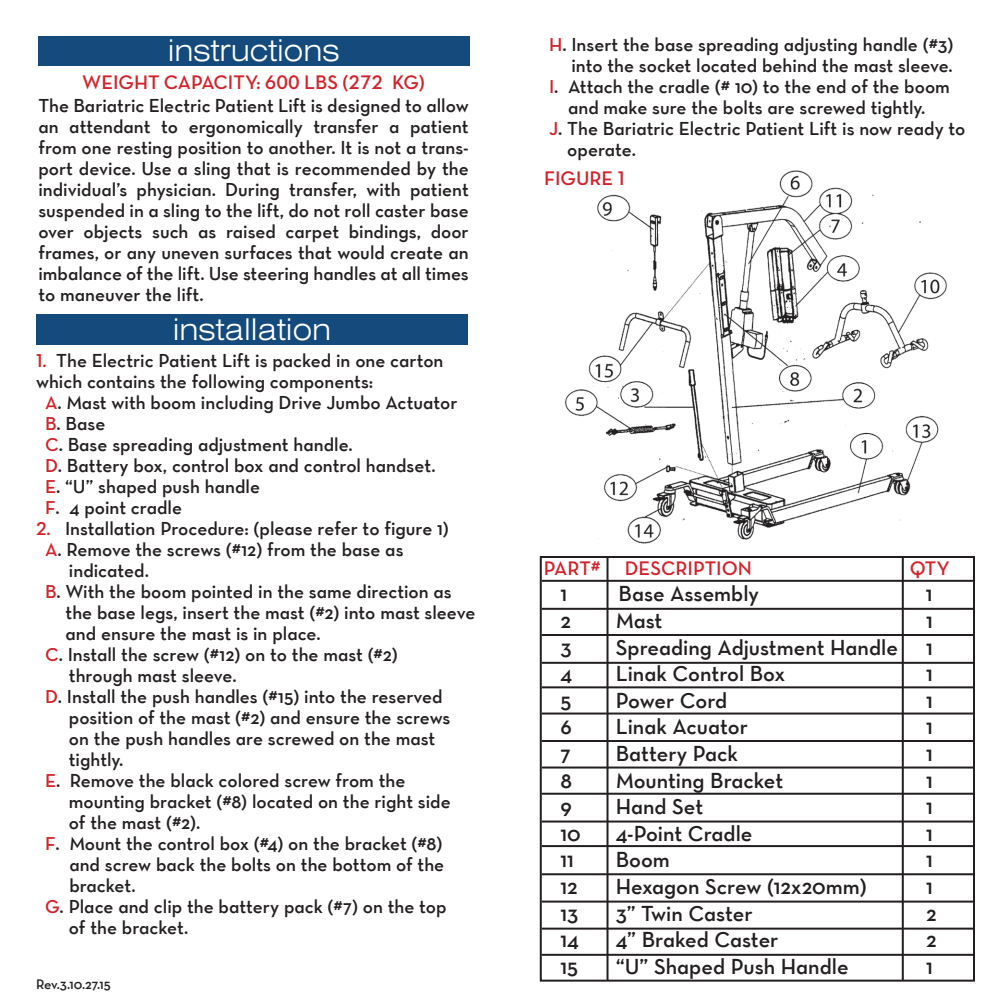
<style>
.page{position:relative;width:1008px;height:1008px;background:#fff}
.page>*{position:absolute;margin:0;border:0;box-sizing:border-box;transform-origin:0 0}
.t1{font:300 expanded 30px "Swiss 721 BT";color:#fff}
.Copy_of_Normal{font:22px "Neutraface Text TT Demi Alt";color:#231f20}
.t2{font:20px "Neutra Text TFPS Demi Alt";color:#d1232a}
.t3{font:20px "Neutraface Text Demi Alt";color:#d1232a}
.Copy_of_Normal-2{font:19px/21px "Neutraface Text TT Demi Alt";color:#231f20}
.Copy_of_Normal-3{font:14px "Neutraface Text TT Demi Alt";letter-spacing:-.005em;color:#231f20}
.s1{font-family:"Neutraface Text Demi Alt";color:#d1232a}
</style>
<div class="page">
<img style="left:565px;top:170px;width:382px;height:390px">
<hr style="left:542px;top:580px;width:433px;height:2px;background:#231f20">
<hr style="left:607px;top:557px;width:2px;height:424px;background:#231f20">
<hr style="left:902px;top:557px;width:2px;height:424px;background:#231f20">
<hr style="left:542px;top:608px;width:433px;height:2px;background:#231f20">
<hr style="left:542px;top:634px;width:433px;height:2px;background:#231f20">
<hr style="left:542px;top:662px;width:433px;height:2px;background:#231f20">
<hr style="left:542px;top:686px;width:433px;height:2px;background:#231f20">
<hr style="left:542px;top:713px;width:433px;height:2px;background:#231f20">
<hr style="left:542px;top:740px;width:433px;height:2px;background:#231f20">
<hr style="left:542px;top:767px;width:433px;height:2px;background:#231f20">
<hr style="left:542px;top:793px;width:433px;height:2px;background:#231f20">
<hr style="left:542px;top:821px;width:433px;height:2px;background:#231f20">
<hr style="left:542px;top:845px;width:433px;height:2px;background:#231f20">
<hr style="left:542px;top:873px;width:433px;height:2px;background:#231f20">
<hr style="left:542px;top:901px;width:433px;height:2px;background:#231f20">
<hr style="left:542px;top:928px;width:433px;height:2px;background:#231f20">
<hr style="left:542px;top:954px;width:433px;height:2px;background:#231f20">
<div style="left:38px;top:36px;width:432px;height:30px;background:#144a7c"></div>
<div style="left:36px;top:314px;width:432px;height:31px;background:#144a7c"></div>
<div style="left:540px;top:556px;width:435px;height:426px;border:2px solid #231f20"></div>
<p class="t1" style="left:168px;top:33px;width:173px">instructions</p>
<p class="t2" style="left:82px;top:70px;width:344px">WEIGHT CAPACITY: 600 LBS (272 KG)</p>
<p class="Copy_of_Normal-2" style="left:38px;top:95px;width:432px;text-align:justify">The Bariatric Electric Patient Lift is designed to allow an attendant to ergonomically transfer a patient from one resting position to another. It is not a trans&shy;port device. Use a sling that is recommended by the individual’s physician. During transfer, with patient suspended in a sling to the lift, do not roll caster base over objects such as raised carpet bindings, door frames, or any uneven surfaces that would create an imbalance of the lift. Use steering handles at all times to maneuver the lift.</p>
<p class="t1" style="left:173px;top:311px;width:160px">installation</p>
<p class="Copy_of_Normal-2" style="left:36px;top:350px;width:409px"><span class="s1">1.</span> The Electric Patient Lift is packed in one carton which contains the following components:</p>
<p class="Copy_of_Normal-2" style="left:45px;top:392px;width:414px"><span class="s1">A</span>. Mast with boom including Drive Jumbo Actuator</p>
<p class="Copy_of_Normal-2" style="left:45px;top:413px;width:62px"><span class="s1">B</span>. Base</p>
<p class="Copy_of_Normal-2" style="left:45px;top:434px;width:309px"><span class="s1">C</span>. Base spreading adjustment handle.</p>
<p class="Copy_of_Normal-2" style="left:45px;top:455px;width:392px"><span class="s1">D</span>. Battery box, control box and control handset.</p>
<p class="Copy_of_Normal-2" style="left:45px;top:476px;width:217px"><span class="s1">E</span>. “U” shaped push handle</p>
<p class="Copy_of_Normal-2" style="left:45px;top:497px;width:139px"><span class="s1">F</span>. 4 point cradle</p>
<p class="Copy_of_Normal-2" style="left:36px;top:518px;width:414px"><span class="s1">2.</span> Installation Procedure: (please refer to figure 1)</p>
<p class="Copy_of_Normal-2" style="left:45px;top:539px;width:360px"><span class="s1">A</span>. Remove the screws (#12) from the base as</p>
<p class="Copy_of_Normal-2" style="left:69px;top:560px;width:82px">indicated.</p>
<p class="Copy_of_Normal-2" style="left:66px;top:581px;width:411px;text-indent:-21px"><span class="s1">B</span>. With the boom pointed in the same direction as the base legs, insert the mast (#2) into mast sleeve and ensure the mast is in place.</p>
<p class="Copy_of_Normal-2" style="left:45px;top:644px;width:354px"><span class="s1">C</span>. Install the screw (#12) on to the mast (#2)</p>
<p class="Copy_of_Normal-2" style="left:69px;top:665px;width:169px">through mast sleeve.</p>
<p class="Copy_of_Normal-2" style="left:45px;top:686px;width:399px"><span class="s1">D</span>. Install the push handles (#15) into the reserved</p>
<p class="Copy_of_Normal-2" style="left:69px;top:707px;width:383px">position of the mast (#2) and ensure the screws</p>
<p class="Copy_of_Normal-2" style="left:69px;top:728px;width:368px">on the push handles are screwed on the mast</p>
<p class="Copy_of_Normal-2" style="left:69px;top:749px;width:56px">tightly.</p>
<p class="Copy_of_Normal-2" style="left:45px;top:770px;width:362px"><span class="s1">E</span>. Remove the black colored screw from the</p>
<p class="Copy_of_Normal-2" style="left:69px;top:791px;width:383px">mounting bracket (#8) located on the right side</p>
<p class="Copy_of_Normal-2" style="left:69px;top:812px;width:133px">of the mast (#2).</p>
<p class="Copy_of_Normal-2" style="left:69px;top:833px;width:376px;text-align:justify;text-indent:-24px"><span class="s1">F</span>. Mount the control box (#4) on the bracket (#8) and screw back the bolts on the bottom of the bracket.</p>
<p class="Copy_of_Normal-2" style="left:45px;top:896px;width:403px"><span class="s1">G</span>. Place and clip the battery pack (#7) on the top</p>
<p class="Copy_of_Normal-2" style="left:69px;top:917px;width:121px">of the bracket.</p>
<p class="Copy_of_Normal-3" style="left:36px;top:975px;width:76px">Rev.3.10.27.15</p>
<p class="Copy_of_Normal-2" style="left:549px;top:34px;width:406px;text-align:right"><span class="s1">H</span>. Insert the base spreading adjusting handle (#3) into the socket located behind the mast sleeve.</p>
<p class="Copy_of_Normal-2" style="left:549px;top:76px;width:402px;text-align:center"><span class="s1">I</span>. Attach the cradle (# 10) to the end of the boom and make sure the bolts are screwed tightly.</p>
<p class="Copy_of_Normal-2" style="left:567px;top:118px;width:400px;text-indent:-18px"><span class="s1">J</span>. The Bariatric Electric Patient Lift is now ready to operate.</p>
<p class="t3" style="left:544px;top:166px;width:82px">FIGURE 1</p>
<p class="t3" style="left:544px;top:556px;width:210px">PART# DESCRIPTION</p>
<p class="t3" style="left:910px;top:556px;width:42px">QTY</p>
<p class="Copy_of_Normal" style="left:560px;top:580px;width:8px">1</p>
<p class="Copy_of_Normal" style="left:619px;top:580px;width:142px">Base Assembly</p>
<p class="Copy_of_Normal" style="left:926px;top:580px;width:8px">1</p>
<p class="Copy_of_Normal" style="left:560px;top:607px;width:12px">2</p>
<p class="Copy_of_Normal" style="left:616px;top:607px;width:48px">Mast</p>
<p class="Copy_of_Normal" style="left:926px;top:607px;width:8px">1</p>
<p class="Copy_of_Normal" style="left:560px;top:633px;width:13px">3</p>
<p class="Copy_of_Normal" style="left:616px;top:633px;width:284px">Spreading Adjustment Handle</p>
<p class="Copy_of_Normal" style="left:926px;top:633px;width:8px">1</p>
<p class="Copy_of_Normal" style="left:560px;top:660px;width:13px">4</p>
<p class="Copy_of_Normal" style="left:616px;top:660px;width:171px">Linak Control Box</p>
<p class="Copy_of_Normal" style="left:926px;top:660px;width:8px">1</p>
<p class="Copy_of_Normal" style="left:560px;top:687px;width:12px">5</p>
<p class="Copy_of_Normal" style="left:616px;top:687px;width:113px">Power Cord</p>
<p class="Copy_of_Normal" style="left:926px;top:687px;width:8px">1</p>
<p class="Copy_of_Normal" style="left:560px;top:713px;width:13px">6</p>
<p class="Copy_of_Normal" style="left:616px;top:713px;width:134px">Linak Acuator</p>
<p class="Copy_of_Normal" style="left:926px;top:713px;width:8px">1</p>
<p class="Copy_of_Normal" style="left:560px;top:740px;width:12px">7</p>
<p class="Copy_of_Normal" style="left:616px;top:740px;width:124px">Battery Pack</p>
<p class="Copy_of_Normal" style="left:926px;top:740px;width:8px">1</p>
<p class="Copy_of_Normal" style="left:560px;top:766px;width:13px">8</p>
<p class="Copy_of_Normal" style="left:616px;top:766px;width:169px">Mounting Bracket</p>
<p class="Copy_of_Normal" style="left:926px;top:766px;width:8px">1</p>
<p class="Copy_of_Normal" style="left:560px;top:793px;width:13px">9</p>
<p class="Copy_of_Normal" style="left:616px;top:793px;width:89px">Hand Set</p>
<p class="Copy_of_Normal" style="left:926px;top:793px;width:8px">1</p>
<p class="Copy_of_Normal" style="left:560px;top:820px;width:22px">10</p>
<p class="Copy_of_Normal" style="left:616px;top:820px;width:138px">4-Point Cradle</p>
<p class="Copy_of_Normal" style="left:926px;top:820px;width:8px">1</p>
<p class="Copy_of_Normal" style="left:560px;top:846px;width:15px">11</p>
<p class="Copy_of_Normal" style="left:616px;top:846px;width:56px">Boom</p>
<p class="Copy_of_Normal" style="left:926px;top:846px;width:8px">1</p>
<p class="Copy_of_Normal" style="left:560px;top:873px;width:19px">12</p>
<p class="Copy_of_Normal" style="left:616px;top:873px;width:252px">Hexagon Screw (12x20mm)</p>
<p class="Copy_of_Normal" style="left:926px;top:873px;width:8px">1</p>
<p class="Copy_of_Normal" style="left:560px;top:899px;width:19px">13</p>
<p class="Copy_of_Normal" style="left:616px;top:899px;width:138px">3” Twin Caster</p>
<p class="Copy_of_Normal" style="left:926px;top:899px;width:12px">2</p>
<p class="Copy_of_Normal" style="left:560px;top:926px;width:20px">14</p>
<p class="Copy_of_Normal" style="left:616px;top:926px;width:164px">4” Braked Caster</p>
<p class="Copy_of_Normal" style="left:926px;top:926px;width:12px">2</p>
<p class="Copy_of_Normal" style="left:560px;top:953px;width:19px">15</p>
<p class="Copy_of_Normal" style="left:616px;top:953px;width:234px">“U” Shaped Push Handle</p>
<p class="Copy_of_Normal" style="left:926px;top:953px;width:8px">1</p>
</div>
